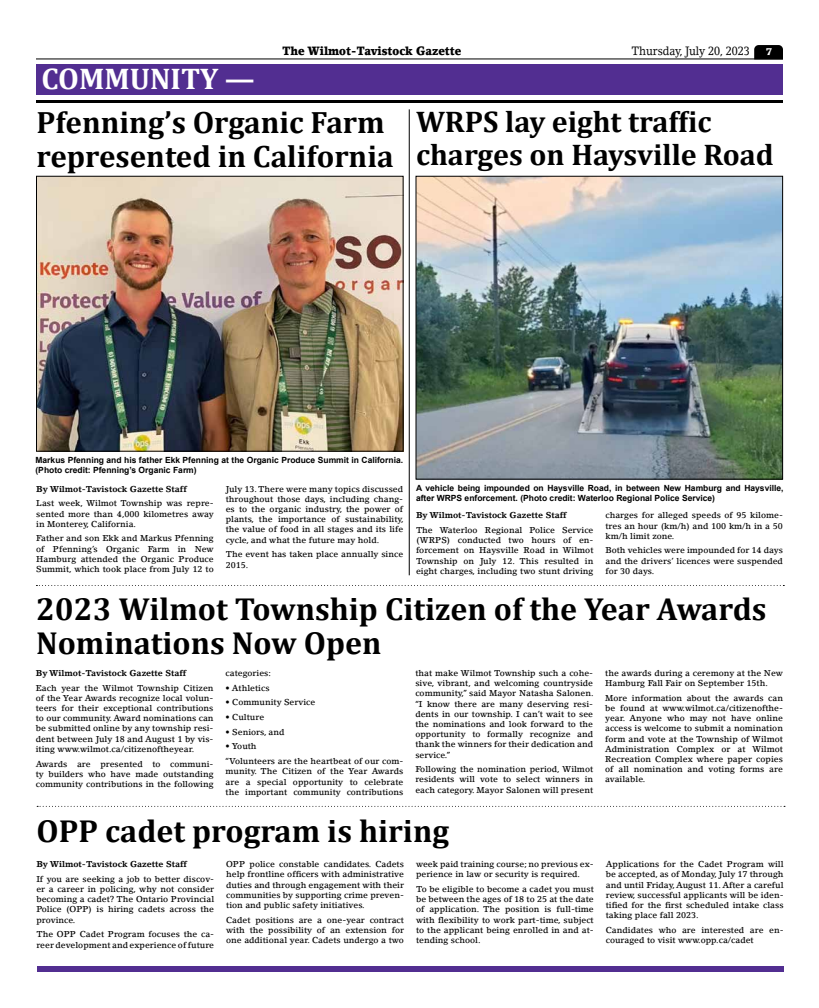
<style>
.page{position:relative;width:819px;height:1008px;background:#fff}
.page>*{position:absolute;margin:0;border:0;box-sizing:border-box;transform-origin:0 0}
.t1{font:700 32px/34px "Cambria";color:#000}
.t2{font:700 31px/34px "Cambria";color:#000}
.t3{font:700 30px/33px "Cambria";color:#000}
.t4{font:700 30px "Cambria";color:#fff}
.t5{font:900 12px "Lino Letter Std";color:#000;scale:.9 1}
.t6{font:12px "Lino Letter Std";color:#000;scale:.9 1}
.t7{font:900 10px "Lino Letter Std";color:#fff}
.t8{font:500 8.5px/10.2px "Lino Letter Std";color:#000;text-align:justify}
.t9{font:700 8.5px/10.2px "Arial";color:#000}
.t10{font:700 8.5px "Lino Letter Std";color:#000}
</style>
<div class="page">
<hr style="left:36px;top:58px;width:747px;height:1px;background:#000">
<svg style="left:754px;top:45px;width:29px;height:14px"></svg>
<div style="left:37px;top:966px;width:747px;height:6px;background:#522e91"></div>
<div style="left:36px;top:64px;width:747px;height:31px;background:#522e91"></div>
<hr style="left:36px;top:100px;width:747px;height:3px;background:#000">
<img style="left:38px;top:178px;width:363px;height:271px">
<div style="left:36px;top:176px;width:367px;height:275px;border:1px solid #000"></div>
<img style="left:418px;top:178px;width:363px;height:299px">
<div style="left:416px;top:176px;width:367px;height:303px;border:1px solid #000"></div>
<svg style="left:36px;top:585px;width:748px;height:1px"></svg>
<svg style="left:37px;top:806px;width:748px;height:1px"></svg>
<hr style="left:409px;top:109px;width:1px;height:466px;background:#000">
<h3 class="t4" style="left:42px;top:58px;width:215px">COMMUNITY —</h3>
<h3 class="t5" style="left:282px;top:43px;width:201px">The Wilmot-Tavistock Gazette</h3>
<h3 class="t6" style="left:632px;top:43px;width:133px">Thursday, July 20, 2023</h3>
<p class="t7" style="left:766px;top:46px;width:8px">7</p>
<h2 class="t2" style="left:37px;top:105px;width:359px">Pfenning’s Organic Farm represented in California</h2>
<h3 class="t3" style="left:416px;top:105px;width:359px">WRPS lay eight traffic charges on Haysville Road</h3>
<p class="t9" style="left:36px;top:455px;width:369px">Markus Pfenning and his father Ekk Pfenning at the Organic Produce Summit in California. (Photo credit: Pfenning’s Organic Farm)</p>
<p class="t10" style="left:36px;top:484px;width:152px">By Wilmot-Tavistock Gazette Staff</p>
<p class="t8" style="left:36px;top:498px;width:179px">Last week, Wilmot Township was repre&shy;sented more than 4,000 kilometres away in Monterey, California.</p>
<p class="t8" style="left:36px;top:533px;width:179px">Father and son Ekk and Markus Pfenning of Pfenning’s Organic Farm in New Hamburg attended the Organic Produce Summit, which took place from July 12 to</p>
<p class="t8" style="left:226px;top:484px;width:179px">July 13. There were many topics discussed throughout those days, including chang&shy;es to the organic industry, the power of plants, the importance of sustainability, the value of food in all stages and its life cycle, and what the future may hold.</p>
<p class="t8" style="left:226px;top:549px;width:179px">The event has taken place annually since<br>2015.</p>
<p class="t9" style="left:416px;top:483px;width:369px">A vehicle being impounded on Haysville Road, in between New Hamburg and Haysville, after WRPS enforcement. (Photo credit: Waterloo Regional Police Service)</p>
<p class="t10" style="left:416px;top:510px;width:152px">By Wilmot-Tavistock Gazette Staff</p>
<p class="t8" style="left:416px;top:525px;width:179px">The Waterloo Regional Police Service (WRPS) conducted two hours of en&shy;forcement on Haysville Road in Wilmot Township on July 12. This resulted in eight charges, including two stunt driving</p>
<p class="t8" style="left:605px;top:510px;width:179px">charges for alleged speeds of 95 kilome&shy;tres an hour (km/h) and 100 km/h in a 50 km/h limit zone.</p>
<p class="t8" style="left:605px;top:545px;width:179px">Both vehicles were impounded for 14 days and the drivers’ licences were suspended for 30 days.</p>
<h1 class="t1" style="left:36px;top:591px;width:732px">2023 Wilmot Township Citizen of the Year Awards<br>Nominations Now Open</h1>
<p class="t10" style="left:36px;top:668px;width:152px">By Wilmot-Tavistock Gazette Staff</p>
<p class="t8" style="left:36px;top:683px;width:179px">Each year the Wilmot Township Citizen of the Year Awards recognize local volun&shy;teers for their exceptional contributions to our community. Award nominations can be submitted online by any township resi&shy;dent between July 18 and August 1 by vis&shy;iting www.wilmot.ca/citizenoftheyear.</p>
<p class="t8" style="left:36px;top:758px;width:179px">Awards are presented to communi&shy;ty builders who have made outstanding community contributions in the following</p>
<p class="t8" style="left:226px;top:668px;width:47px">categories:</p>
<p class="t8" style="left:226px;top:683px;width:46px">• Athletics</p>
<p class="t8" style="left:226px;top:697px;width:91px">• Community Service</p>
<p class="t8" style="left:226px;top:712px;width:40px">• Culture</p>
<p class="t8" style="left:226px;top:727px;width:60px">• Seniors, and</p>
<p class="t8" style="left:226px;top:739px;width:179px;line-height:14.7px">• Youth<br>“Volunteers are the heartbeat of our com-</p>
<p class="t8" style="left:226px;top:766px;width:179px">munity. The Citizen of the Year Awards are a special opportunity to celebrate the important community contributions</p>
<p class="t8" style="left:415px;top:668px;width:180px">that make Wilmot Township such a cohe&shy;sive, vibrant, and welcoming countryside community,” said Mayor Natasha Salonen. “I know there are many deserving resi&shy;dents in our township. I can’t wait to see the nominations and look forward to the opportunity to formally recognize and thank the winners for their dedication and service.”</p>
<p class="t8" style="left:415px;top:764px;width:179px">Following the nomination period, Wilmot residents will vote to select winners in each category. Mayor Salonen will present</p>
<h1 class="t1" style="left:37px;top:813px;width:414px">OPP cadet program is hiring</h1>
<p class="t10" style="left:36px;top:859px;width:152px">By Wilmot-Tavistock Gazette Staff</p>
<p class="t8" style="left:36px;top:874px;width:179px">If you are seeking a job to better discov&shy;er a career in policing, why not consider becoming a cadet? The Ontario Provincial Police (OPP) is hiring cadets across the province.</p>
<p class="t8" style="left:36px;top:929px;width:179px">The OPP Cadet Program focuses the ca&shy;reer development and experience of future</p>
<p class="t8" style="left:226px;top:859px;width:179px">OPP police constable candidates. Cadets help frontline officers with administrative duties and through engagement with their communities by supporting crime preven&shy;tion and public safety initiatives.</p>
<p class="t8" style="left:226px;top:915px;width:179px">Cadet positions are a one-year contract with the possibility of an extension for one additional year. Cadets undergo a two</p>
<p class="t8" style="left:416px;top:859px;width:179px">week paid training course; no previous ex&shy;perience in law or security is required.</p>
<p class="t8" style="left:416px;top:884px;width:179px">To be eligible to become a cadet you must be between the ages of 18 to 25 at the date of application. The position is full-time with flexibility to work part-time, subject to the applicant being enrolled in and at&shy;tending school.</p>
<p class="t8" style="left:605px;top:668px;width:179px">the awards during a ceremony at the New<br>Hamburg Fall Fair on September 15th.</p>
<p class="t8" style="left:605px;top:693px;width:179px">More information about the awards can be found at www.wilmot.ca/citizenofthe&shy;year. Anyone who may not have online access is welcome to submit a nomination form and vote at the Township of Wilmot Administration Complex or at Wilmot Recreation Complex where paper copies of all nomination and voting forms are available.</p>
<p class="t8" style="left:606px;top:859px;width:179px">Applications for the Cadet Program will be accepted, as of Monday, July 17 through and until Friday, August 11. After a careful review, successful applicants will be iden&shy;tified for the first scheduled intake class taking place fall 2023.</p>
<p class="t8" style="left:606px;top:925px;width:179px">Candidates who are interested are en&shy;couraged to visit www.opp.ca/cadet</p>
</div>
